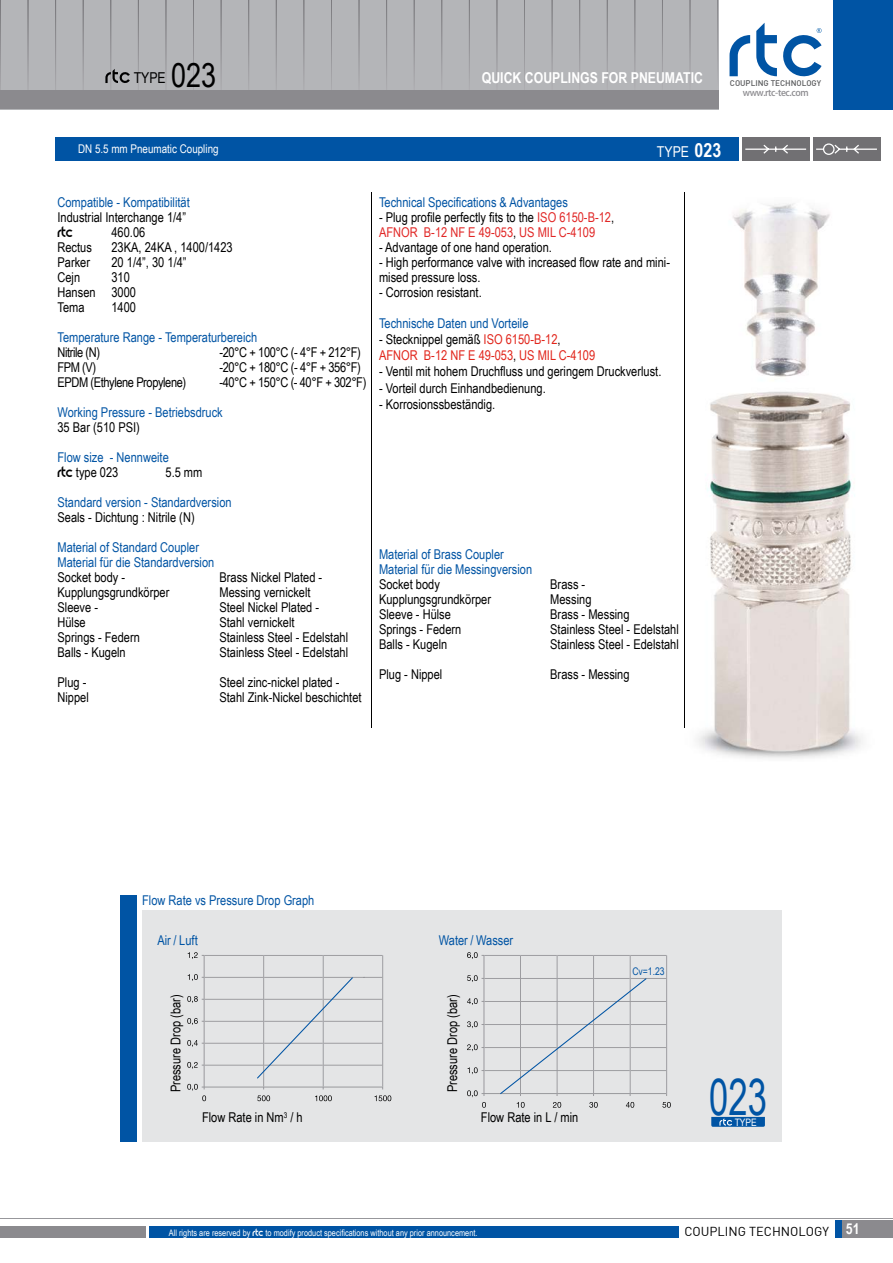
<style>
.page{position:relative;width:893px;height:1263px;background:#fff}
.page>*{position:absolute;margin:0;border:0;box-sizing:border-box;transform-origin:0 0}
.t1{font:50.1px "Arial Narrow Turk";color:#0054a4;scale:.84 1}
.t2{font:700 15px "Arial Narrow Turk";color:#fff}
.t3{font:15px "Arial Narrow Turk";color:#fff}
.t4{font:15px "Arial Narrow Turk";color:#000}
.t5{font:15px "Abode";color:#000}
.t6{font:13.5px/15px "Arial Narrow Turk";color:#000}
.t7{font:13.5px/15px "Arial Narrow Turk";color:#0054a4}
.t8{font:13.5px/15px "Arial Narrow Turk";color:#e12726}
.t9{font:13.5px/16.2px "Arial Narrow Turk";color:#e1251b}
.t10{font:13.5px "Arial Narrow Turk";letter-spacing:-.03em;color:#000}
.t11{font:12.75px "DI Nbek";color:#000}
.t12{font:12px "Arial Narrow Turk";color:#fff}
.t13{font:10.5px "Arial Narrow Turk";color:#0054a4}
.t14{font:10.35px "Arial Narrow Turk";color:#fff}
.t15{font:500 9.15px "Koz Go Pr 6 N";letter-spacing:-.04em;color:#8b8a8e}
.t16{font:9px "Arial Narrow Turk";color:#fff}
.t17{font:500 8.1px "DI Nbek";color:#58595b}
.s1{font-size:33px}
.s2{font-weight:700;font-size:19.5px}
.s3{color:#000}
.s4{font-family:"Abode";font-size:15px;color:#000}
.s5{font-family:"Abode";font-size:10.5px}
</style>
<div class="page">
<div style="left:0;top:1226px;width:146px;height:11px;background:#8b8a8e"></div>
<div style="left:149px;top:1226px;width:529px;height:11px;background:#0054a4"></div>
<hr style="left:0;top:1218px;width:893px;height:1px;background:#97979b">
<div style="left:833px;top:0;width:60px;height:109px;background:#0054a4"></div>
<svg style="left:729px;top:35px;width:21px;height:41px"></svg>
<svg style="left:756px;top:23px;width:66px;height:54px"></svg>
<div style="left:843px;top:1220px;width:50px;height:17px;background:#8b8a8e"></div>
<div style="left:835px;top:1220px;width:7px;height:17px;background:#0054a4"></div>
<img style="left:684px;top:151px;width:179px;height:608px">
<div style="left:142px;top:910px;width:640px;height:232px;background:#e4e5e6"></div>
<div style="left:120px;top:895px;width:17px;height:247px;background:#0054a4"></div>
<svg style="left:711px;top:1117px;width:54px;height:10px"></svg>
<svg style="left:467px;top:952px;width:204px;height:156px"></svg>
<svg style="left:187px;top:952px;width:204px;height:149px"></svg>
<div style="left:742px;top:137px;width:67px;height:24px;background:#717073"></div>
<div style="left:813px;top:137px;width:67px;height:24px;background:#717073"></div>
<svg style="left:745px;top:144px;width:62px;height:10px"></svg>
<svg style="left:816px;top:143px;width:61px;height:12px"></svg>
<div style="left:55px;top:137px;width:684px;height:24px;background:#0054a4"></div>
<hr style="left:371px;top:192px;width:1px;height:535px;background:#000">
<hr style="left:684px;top:192px;width:1px;height:535px;background:#000">
<div style="left:690px;top:0;width:28px;height:91px;background:#b4b5b8"></div>
<div style="left:0;top:0;width:690px;height:91px;background:#b4b5b8"></div>
<div style="left:0;top:91px;width:718px;height:18px;background:#8b8a8e"></div>
<svg style="left:105px;top:69px;width:25px;height:15px"></svg>
<p class="t4" style="left:134px;top:69px;width:84px">TYPE <span class="s1">023</span></p>
<p class="t2" style="left:482px;top:69px;width:223px">QUICK COUPLINGS FOR PNEUMATIC</p>
<p class="t17" style="left:730px;top:78px;width:93px">COUPLING TECHNOLOGY</p>
<p class="t15" style="left:743px;top:88px;width:68px">www.rtc-tec.com</p>
<p class="t12" style="left:78px;top:142px;width:142px">DN 5.5 mm Pneumatic Coupling</p>
<p class="t3" style="left:657px;top:143px;width:66px">TYPE <span class="s2">023</span></p>
<p class="t7" style="left:379px;top:194px;width:190px">Technical Specifications &amp; Advantages</p>
<p class="t8" style="left:379px;top:209px;width:237px"><span class="s3">- Plug profile perfectly fits to the</span> ISO 6150-B-12<span class="s3">,<br></span>AFNOR B-12 NF E 49-053<span class="s3">,</span> US MIL C-4109</p>
<p class="t6" style="left:379px;top:239px;width:174px">- Advantage of one hand operation.</p>
<p class="t6" style="left:379px;top:254px;width:293px">- High performance valve with increased flow rate and mini&shy;mised pressure loss.</p>
<p class="t6" style="left:379px;top:284px;width:104px">- Corrosion resistant.</p>
<p class="t7" style="left:379px;top:315px;width:151px">Technische Daten und Vorteile</p>
<p class="t9" style="left:379px;top:331px;width:218px"><span class="s3">- Stecknippel gemäß</span> ISO 6150-B-12<span class="s3">,<br></span>AFNOR B-12 NF E 49-053<span class="s3">,</span> US MIL C-4109</p>
<p class="t6" style="left:379px;top:364px;width:284px">- Ventil mit hohem Druchfluss und geringem Druckverlust.</p>
<p class="t6" style="left:379px;top:380px;width:168px">- Vorteil durch Einhandbedienung.</p>
<p class="t6" style="left:379px;top:396px;width:118px">- Korrosionssbeständig.</p>
<p class="t7" style="left:57px;top:194px;width:134px">Compatible - Kompatibilität</p>
<p class="t6" style="left:57px;top:209px;width:130px">Industrial Interchange 1/4”</p>
<p class="t5" style="left:57px;top:225px;width:17px">rtc</p>
<p class="t6" style="left:111px;top:224px;width:35px">460.06</p>
<p class="t6" style="left:57px;top:239px;width:36px">Rectus</p>
<p class="t6" style="left:111px;top:239px;width:123px">23KA, 24KA , 1400/1423</p>
<p class="t6" style="left:57px;top:254px;width:34px">Parker</p>
<p class="t6" style="left:111px;top:254px;width:77px">20 1/4”, 30 1/4”</p>
<p class="t6" style="left:57px;top:269px;width:24px">Cejn</p>
<p class="t6" style="left:57px;top:269px;width:80px;text-indent:54px">310<br>Hansen 3000<br>Tema</p>
<p class="t6" style="left:111px;top:299px;width:26px">1400</p>
<p class="t7" style="left:57px;top:329px;width:201px">Temperature Range - Temperaturbereich</p>
<p class="t10" style="left:57px;top:344px;width:44px">Nitrile (N)</p>
<p class="t6" style="left:219px;top:344px;width:143px">-20°C + 100°C (- 4°F + 212°F)</p>
<p class="t6" style="left:57px;top:359px;width:40px">FPM (V)</p>
<p class="t6" style="left:219px;top:359px;width:143px">-20°C + 180°C (- 4°F + 356°F)</p>
<p class="t10" style="left:57px;top:374px;width:130px">EPDM (Ethylene Propylene)</p>
<p class="t10" style="left:219px;top:374px;width:148px">-40°C + 150°C (- 40°F + 302°F)</p>
<p class="t7" style="left:57px;top:404px;width:167px">Working Pressure - Betriebsdruck</p>
<p class="t6" style="left:57px;top:419px;width:84px">35 Bar (510 PSI)</p>
<p class="t7" style="left:57px;top:449px;width:113px">Flow size - Nennweite <span class="s4">rtc</span> <span class="s3">type 023</span></p>
<p class="t6" style="left:165px;top:464px;width:38px">5.5 mm</p>
<p class="t7" style="left:57px;top:494px;width:176px">Standard version - Standardversion</p>
<p class="t6" style="left:57px;top:509px;width:139px">Seals - Dichtung : Nitrile (N)</p>
<p class="t7" style="left:57px;top:539px;width:158px">Material of Standard Coupler<br>Material für die Standardversion</p>
<p class="t6" style="left:57px;top:569px;width:69px">Socket body -</p>
<p class="t6" style="left:219px;top:569px;width:104px">Brass Nickel Plated -</p>
<p class="t6" style="left:57px;top:584px;width:113px">Kupplungsgrundkörper</p>
<p class="t6" style="left:219px;top:584px;width:93px">Messing vernickelt</p>
<p class="t6" style="left:57px;top:599px;width:42px">Sleeve -</p>
<p class="t6" style="left:219px;top:599px;width:101px">Steel Nickel Plated -</p>
<p class="t6" style="left:57px;top:614px;width:30px">Hülse</p>
<p class="t6" style="left:219px;top:614px;width:77px">Stahl vernickelt</p>
<p class="t6" style="left:57px;top:629px;width:84px">Springs - Federn</p>
<p class="t6" style="left:219px;top:629px;width:130px">Stainless Steel - Edelstahl</p>
<p class="t6" style="left:57px;top:644px;width:70px">Balls - Kugeln</p>
<p class="t6" style="left:219px;top:644px;width:130px">Stainless Steel - Edelstahl</p>
<p class="t6" style="left:57px;top:674px;width:30px">Plug -</p>
<p class="t6" style="left:219px;top:674px;width:121px">Steel zinc-nickel plated -</p>
<p class="t6" style="left:57px;top:689px;width:33px">Nippel</p>
<p class="t6" style="left:219px;top:689px;width:144px">Stahl Zink-Nickel beschichtet</p>
<p class="t7" style="left:379px;top:546px;width:155px">Material of Brass Coupler<br>Material für die Messingversion</p>
<p class="t6" style="left:379px;top:576px;width:62px">Socket body</p>
<p class="t6" style="left:550px;top:576px;width:37px">Brass -</p>
<p class="t6" style="left:379px;top:591px;width:113px">Kupplungsgrundkörper</p>
<p class="t6" style="left:550px;top:591px;width:43px">Messing</p>
<p class="t6" style="left:379px;top:606px;width:73px">Sleeve - Hülse</p>
<p class="t6" style="left:550px;top:606px;width:81px">Brass - Messing</p>
<p class="t6" style="left:379px;top:621px;width:84px">Springs - Federn</p>
<p class="t6" style="left:550px;top:621px;width:130px">Stainless Steel - Edelstahl</p>
<p class="t6" style="left:379px;top:636px;width:70px">Balls - Kugeln</p>
<p class="t6" style="left:550px;top:636px;width:130px">Stainless Steel - Edelstahl</p>
<p class="t6" style="left:379px;top:666px;width:65px">Plug - Nippel</p>
<p class="t6" style="left:550px;top:666px;width:81px">Brass - Messing</p>
<p class="t7" style="left:142px;top:892px;width:174px">Flow Rate vs Pressure Drop Graph</p>
<p class="t7" style="left:157px;top:933px;width:42px">Air / Luft</p>
<p class="t7" style="left:439px;top:933px;width:76px">Water / Wasser</p>
<p class="t6" style="left:168px;top:1092px;width:99px;rotate:-90deg">Pressure Drop (bar)</p>
<p class="t6" style="left:202px;top:1110px;width:102px">Flow Rate in Nm<sup>3</sup> / h</p>
<p class="t6" style="left:445px;top:1092px;width:99px;rotate:-90deg">Pressure Drop (bar)</p>
<p class="t6" style="left:481px;top:1110px;width:99px">Flow Rate in L / min</p>
<p class="t13" style="left:632px;top:965px;width:34px">Cv=1.23</p>
<h1 class="t1" style="left:709px;top:1069px;width:70px">023</h1>
<p class="t14" style="left:735px;top:1116px;width:24px">TYPE</p>
<p class="t16" style="left:169px;top:1227px;width:310px">All rights are reserved by <span class="s5">rtc</span> to modify product specifications without any prior announcement.</p>
<p class="t11" style="left:684px;top:1223px;width:146px">COUPLING TECHNOLOGY</p>
<p class="t2" style="left:846px;top:1220px;width:15px">51</p>
</div>
